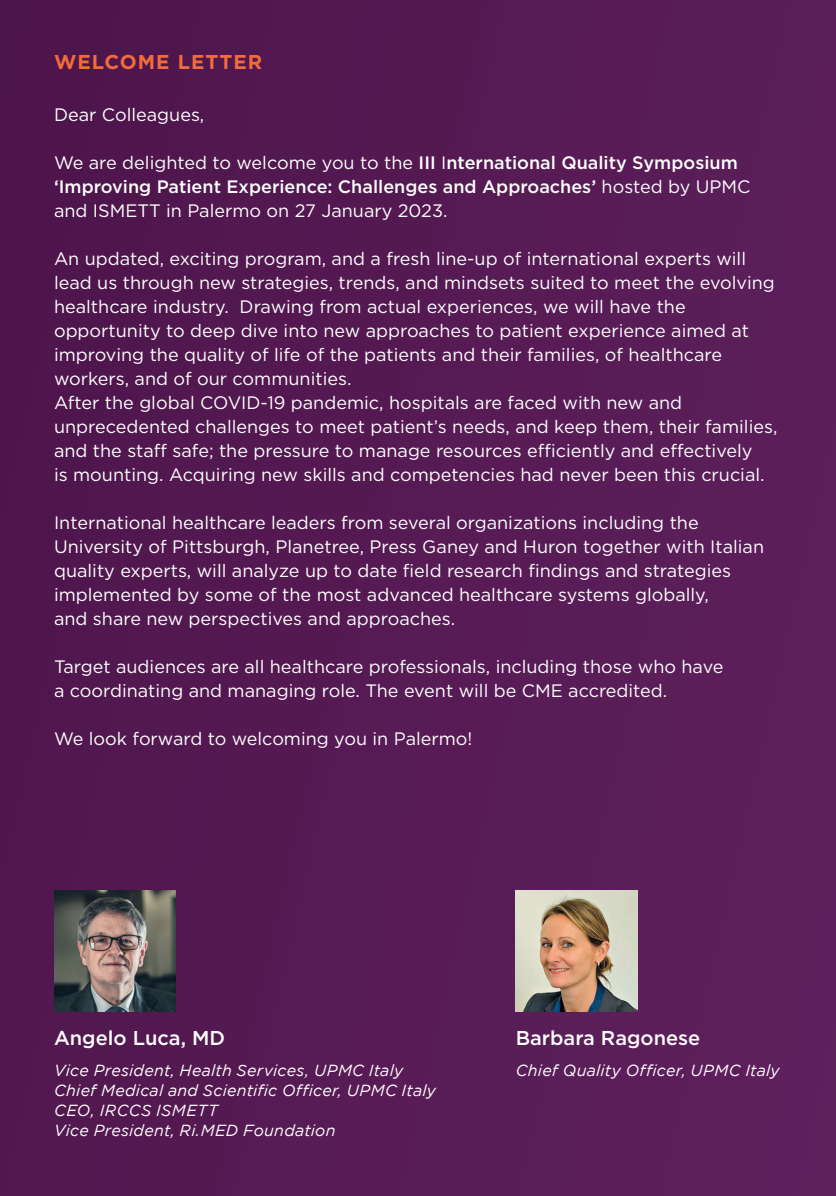
<style>
.page{position:relative;width:836px;height:1196px;background:#fff}
.page>*{position:absolute;margin:0;border:0;box-sizing:border-box;transform-origin:0 0}
.t1{font:500 20px "Gotham";color:#fff}
.t2{font:700 20px "Gotham";letter-spacing:.05em;color:#f26b3b}
.t3{font:18px/24px "Gotham";color:#fff}
.t4{font:500 18px/24px "Gotham";color:#fff}
.t5{font:italic 16px/20px "Gotham";letter-spacing:.015em;color:#fff}
.s1{font-weight:400}
</style>
<div class="page">
<hr style="left:835px;top:0;width:1px;height:53px;background:#231f20">
<div style="left:0;top:0;width:835px;height:1195px;background:#571b55"></div>
<img style="left:54px;top:890px;width:121px;height:121px">
<img style="left:515px;top:890px;width:122px;height:121px">
<p class="t2" style="left:54px;top:50px;width:210px">WELCOME LETTER</p>
<p class="t3" style="left:54px;top:102px;width:152px">Dear Colleagues,</p>
<p class="t4" style="left:54px;top:150px;width:697px"><span class="s1">We are delighted to welcome you to the</span> III <span class="s1">I</span>nternational Quality Symposium ‘Improving Patient Experience: Challenges and Approaches’ <span class="s1">hosted by UPMC and ISMETT in Palermo on 27 January 2023.</span></p>
<p class="t3" style="left:54px;top:246px;width:724px">An updated, exciting program, and a fresh line-up of international experts will lead us through new strategies, trends, and mindsets suited to meet the evolving healthcare industry. Drawing from actual experiences, we will have the opportunity to deep dive into new approaches to patient experience aimed at improving the quality of life of the patients and their families, of healthcare workers, and of our communities.<br>After the global COVID-19 pandemic, hospitals are faced with new and unprecedented challenges to meet patient’s needs, and keep them, their families, and the staff safe; the pressure to manage resources efficiently and effectively<br>is mounting. Acquiring new skills and competencies had never been this crucial.</p>
<p class="t3" style="left:54px;top:510px;width:711px">International healthcare leaders from several organizations including the University of Pittsburgh, Planetree, Press Ganey and Huron together with Italian quality experts, will analyze up to date field research findings and strategies implemented by some of the most advanced healthcare systems globally,<br>and share new perspectives and approaches.</p>
<p class="t3" style="left:54px;top:654px;width:670px">Target audiences are all healthcare professionals, including those who have a coordinating and managing role. The event will be CME accredited.</p>
<p class="t3" style="left:54px;top:726px;width:420px">We look forward to welcoming you in Palermo!</p>
<p class="t1" style="left:54px;top:1025px;width:172px">Angelo Luca, MD</p>
<p class="t5" style="left:54px;top:1059px;width:383px">Vice President, Health Services, UPMC Italy Chief Medical and Scientific Officer, UPMC Italy CEO, IRCCS ISMETT<br>Vice President, Ri.MED Foundation</p>
<p class="t1" style="left:515px;top:1025px;width:186px">Barbara Ragonese</p>
<p class="t5" style="left:515px;top:1059px;width:265px">Chief Quality Officer, UPMC Italy</p>
</div>
